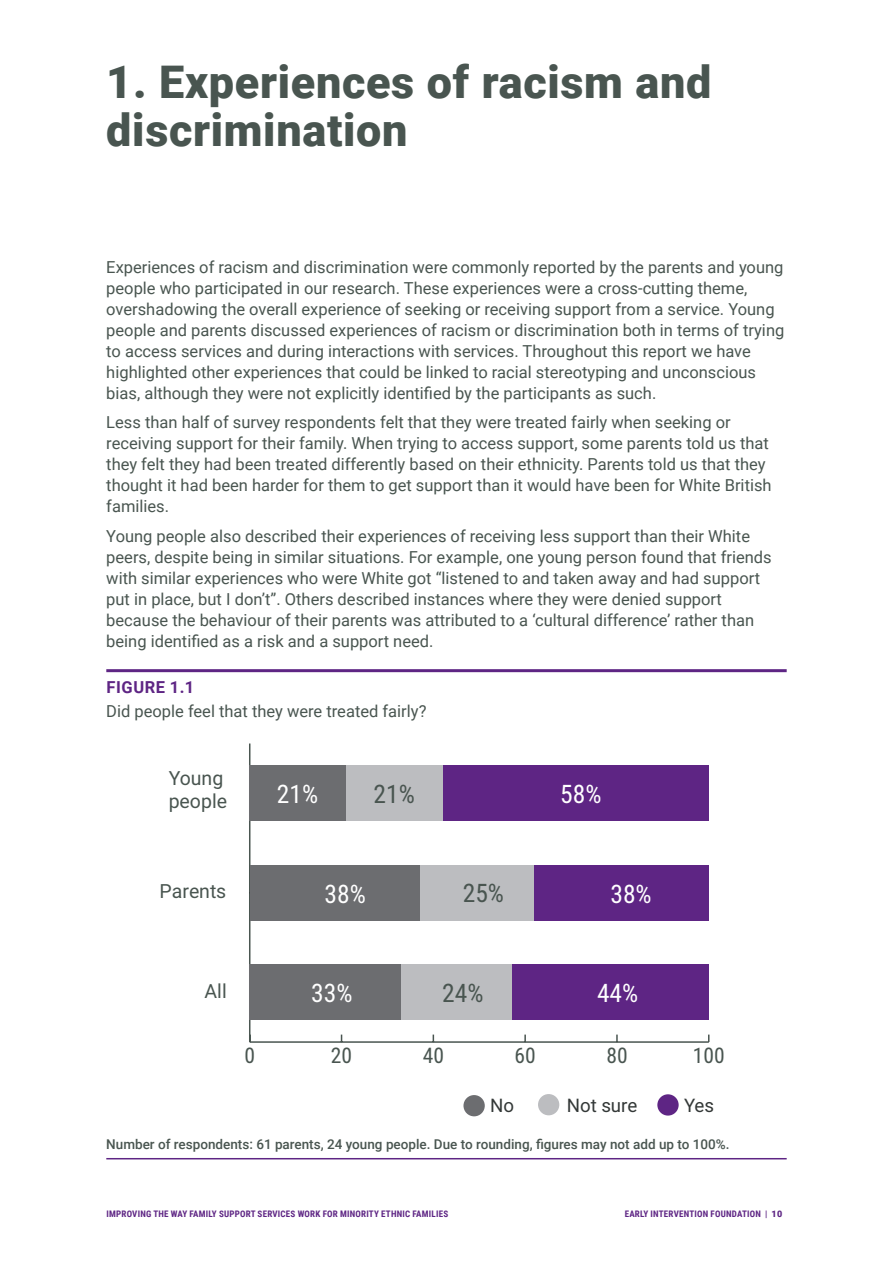
<style>
.page{position:relative;width:893px;height:1263px;background:#fff}
.page>*{position:absolute;margin:0;border:0;box-sizing:border-box;transform-origin:0 0}
.ch{font:900 45px/48px "Roboto";letter-spacing:.015em;color:#495550}
.t1{font:25.5px "Roboto Condensed";color:#fff}
.t2{font:25.5px "Roboto Condensed";color:#495550}
.t3{font:21.45px "Roboto Condensed";color:#495550}
.t4{font:19.5px/23.4px "Roboto";color:#495550}
.t5{font:18.75px "Roboto";color:#333837}
.body_para{font:16.5px/21px "Roboto";color:#495550}
.figure_table_title{font:16.5px "Roboto";color:#495550}
.figure_table_header{font:700 16.5px "Roboto";letter-spacing:.035em;color:#5e2584}
.figure_table_note{font:500 13.5px "Roboto";color:#495550}
.t6{font:700 9px "Roboto Condensed";letter-spacing:.025em;color:#5e2584}
.s1{font-family:"Roboto";font-weight:900}
</style>
<div class="page">
<hr style="left:106px;top:669px;width:681px;height:3px;background:#5e2584">
<hr style="left:106px;top:1158px;width:681px;height:1px;background:#5e2584">
<hr style="left:250px;top:1041px;width:459px;height:2px;background:#495550">
<svg style="left:524px;top:1034px;width:2px;height:7px"></svg>
<svg style="left:616px;top:1034px;width:2px;height:7px"></svg>
<hr style="left:249px;top:743px;width:1px;height:299px;background:#495550">
<div style="left:442px;top:765px;width:267px;height:56px;background:#5e2584"></div>
<div style="left:534px;top:865px;width:175px;height:56px;background:#5e2584"></div>
<div style="left:511px;top:964px;width:198px;height:56px;background:#5e2584"></div>
<div style="left:346px;top:765px;width:96px;height:56px;background:#bcbdc0"></div>
<div style="left:420px;top:865px;width:114px;height:56px;background:#bcbdc0"></div>
<div style="left:401px;top:964px;width:110px;height:56px;background:#bcbdc0"></div>
<div style="left:250px;top:765px;width:96px;height:56px;background:#6c6d70"></div>
<div style="left:250px;top:865px;width:170px;height:56px;background:#6c6d70"></div>
<div style="left:250px;top:964px;width:151px;height:56px;background:#6c6d70"></div>
<div style="left:538px;top:1094px;width:21px;height:21px;background:#bcbdc0;border-radius:50%"></div>
<div style="left:463px;top:1095px;width:22px;height:21px;background:#6c6d70;border-radius:50%"></div>
<div style="left:657px;top:1094px;width:22px;height:21px;background:#5e2584;border-radius:50%"></div>
<p class="ch" style="left:106px;top:56px;width:607px">1. Experiences of racism and discrimination</p>
<p class="body_para" style="left:106px;top:256px;width:679px">Experiences of racism and discrimination were commonly reported by the parents and young people who participated in our research. These experiences were a cross-cutting theme, overshadowing the overall experience of seeking or receiving support from a service. Young people and parents discussed experiences of racism or discrimination both in terms of trying to access services and during interactions with services. Throughout this report we have highlighted other experiences that could be linked to racial stereotyping and unconscious bias, although they were not explicitly identified by the participants as such.</p>
<p class="body_para" style="left:106px;top:411px;width:667px">Less than half of survey respondents felt that they were treated fairly when seeking or receiving support for their family. When trying to access support, some parents told us that they felt they had been treated differently based on their ethnicity. Parents told us that they thought it had been harder for them to get support than it would have been for White British families.</p>
<p class="body_para" style="left:106px;top:525px;width:667px">Young people also described their experiences of receiving less support than their White peers, despite being in similar situations. For example, one young person found that friends with similar experiences who were White got “listened to and taken away and had support put in place, but I don’t”. Others described instances where they were denied support because the behaviour of their parents was attributed to a ‘cultural difference’ rather than being identified as a risk and a support need.</p>
<p class="figure_table_header" style="left:107px;top:676px;width:89px">FIGURE 1.1</p>
<p class="figure_table_title" style="left:106px;top:699px;width:322px">Did people feel that they were treated fairly?</p>
<p class="t4" style="left:169px;top:765px;width:60px">Young people</p>
<p class="t4" style="left:160px;top:878px;width:68px">Parents</p>
<p class="t1" style="left:277px;top:776px;width:43px">21%</p>
<p class="t2" style="left:373px;top:776px;width:43px">21%</p>
<p class="t1" style="left:560px;top:776px;width:43px">58%</p>
<p class="t1" style="left:324px;top:876px;width:43px">38%</p>
<p class="t2" style="left:463px;top:875px;width:43px">25%</p>
<p class="t1" style="left:610px;top:876px;width:43px">38%</p>
<p class="t4" style="left:205px;top:979px;width:24px">All</p>
<p class="t1" style="left:311px;top:975px;width:43px">33%</p>
<p class="t2" style="left:442px;top:975px;width:43px">24%</p>
<p class="t1" style="left:597px;top:975px;width:43px">44%</p>
<p class="t3" style="left:244px;top:1040px;width:12px">0</p>
<p class="t3" style="left:331px;top:1040px;width:23px">20</p>
<p class="t3" style="left:423px;top:1040px;width:23px">40</p>
<p class="t3" style="left:515px;top:1040px;width:23px">60</p>
<p class="t3" style="left:606px;top:1040px;width:23px">80</p>
<p class="t3" style="left:693px;top:1040px;width:33px">100</p>
<p class="t5" style="left:490px;top:1092px;width:25px">No</p>
<p class="t5" style="left:567px;top:1092px;width:72px">Not sure</p>
<p class="t5" style="left:684px;top:1092px;width:32px">Yes</p>
<p class="figure_table_note" style="left:106px;top:1135px;width:625px">Number of respondents: 61 parents, 24 young people. Due to rounding, figures may not add up to 100%.</p>
<p class="t6" style="left:106px;top:1207px;width:343px">IMPROVING THE WAY FAMILY SUPPORT SERVICES WORK FOR MINORITY ETHNIC FAMILIES</p>
<p class="t6" style="left:625px;top:1207px;width:159px">EARLY INTERVENTION FOUNDATION | <span class="s1">10</span></p>
</div>
